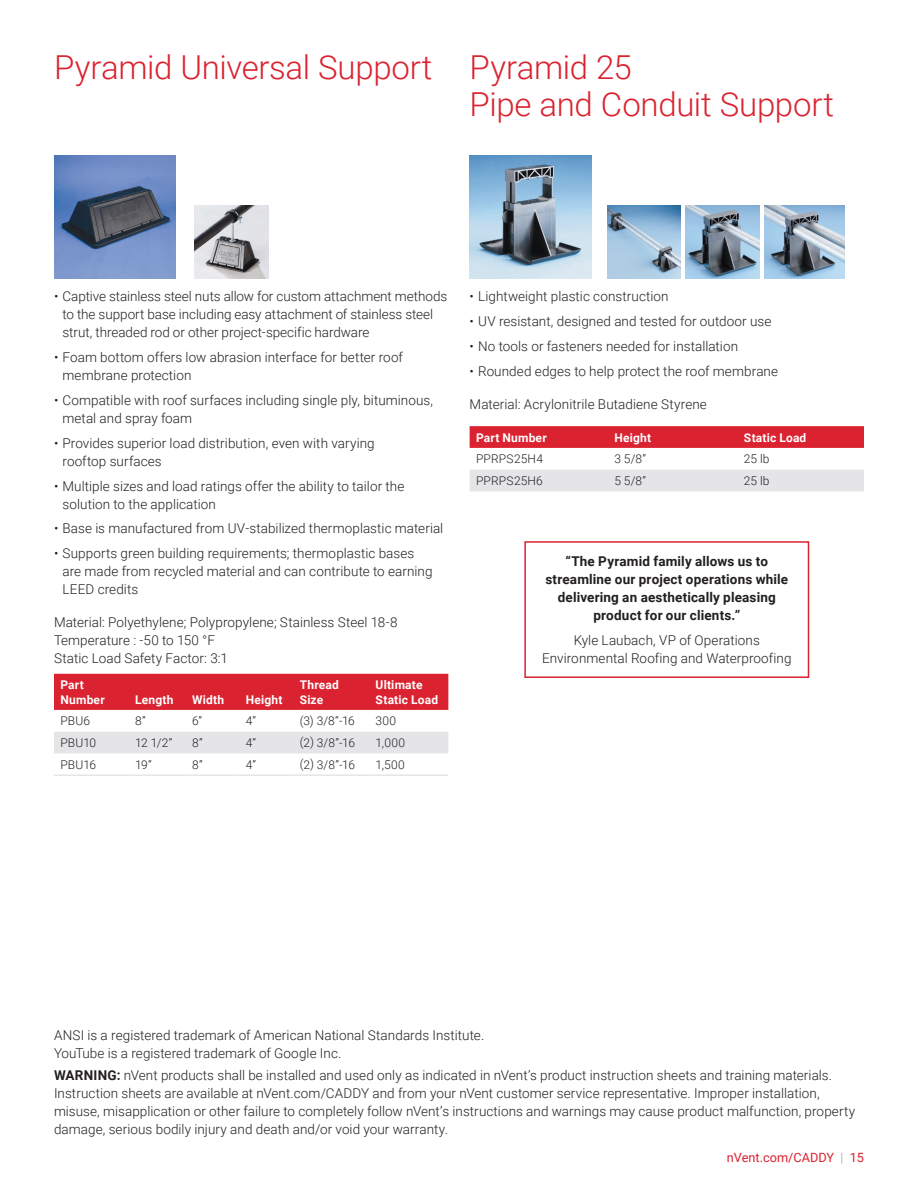
<style>
.page{position:relative;width:918px;height:1188px;background:#fff}
.page>*{position:absolute;margin:0;border:0;box-sizing:border-box;transform-origin:0 0}
.t1{font:300 33px/37.5px "Roboto";letter-spacing:-.01em;color:#db2230}
.t2{font:300 13.5px/18px "Roboto";letter-spacing:.005em;color:#231f20}
.t3{font:700 13.5px/18px "Roboto";letter-spacing:.015em;color:#231f20;text-align:center}
.t4{font:12.75px "Roboto";color:#db2230}
.t5{font:300 12px "Roboto";letter-spacing:.015em;color:#231f20}
.t6{font:700 12px/14.4px "Roboto";letter-spacing:.015em;color:#fff}
.s1{font-weight:700}
.s2{font-weight:300;color:#8f959e}
</style>
<div class="page">
<div style="left:524px;top:541px;width:285px;height:137px;background:#fff;border:2px solid #db2230"></div>
<img style="left:54px;top:155px;width:122px;height:124px">
<div style="left:54px;top:674px;width:394px;height:36px;background:#db2230"></div>
<div style="left:54px;top:732px;width:394px;height:21px;background:#e5e5e8"></div>
<hr style="left:54px;top:774px;width:75px;height:2px;background:#e5e5e8">
<hr style="left:129px;top:774px;width:57px;height:2px;background:#e5e5e8">
<hr style="left:186px;top:774px;width:53px;height:2px;background:#e5e5e8">
<hr style="left:239px;top:774px;width:54px;height:2px;background:#e5e5e8">
<hr style="left:293px;top:774px;width:76px;height:2px;background:#e5e5e8">
<hr style="left:369px;top:774px;width:79px;height:2px;background:#e5e5e8">
<img style="left:195px;top:205px;width:73px;height:74px">
<img style="left:470px;top:155px;width:121px;height:124px">
<svg style="left:470px;top:426px;width:394px;height:22px;background:#db2432"></svg>
<div style="left:470px;top:470px;width:394px;height:21px;background:#e5e5e8"></div>
<img style="left:607px;top:205px;width:74px;height:74px">
<img style="left:686px;top:205px;width:73px;height:74px">
<img style="left:764px;top:205px;width:81px;height:74px">
<h1 class="t1" style="left:470px;top:47px;width:366px;text-indent:-416px">Pyramid Universal Support Pyramid 25<br>Pipe and Conduit Support</h1>
<p class="t2" style="left:63px;top:287px;width:386px;text-indent:-9px">• Captive stainless steel nuts allow for custom attachment methods to the support base including easy attachment of stainless steel strut, threaded rod or other project-specific hardware</p>
<p class="t2" style="left:63px;top:348px;width:342px;text-indent:-9px">• Foam bottom offers low abrasion interface for better roof membrane protection</p>
<p class="t2" style="left:63px;top:391px;width:372px;text-indent:-9px">• Compatible with roof surfaces including single ply, bituminous, metal and spray foam</p>
<p class="t2" style="left:63px;top:433px;width:314px;text-indent:-9px">• Provides superior load distribution, even with varying rooftop surfaces</p>
<p class="t2" style="left:63px;top:476px;width:343px;text-indent:-9px">• Multiple sizes and load ratings offer the ability to tailor the solution to the application</p>
<p class="t2" style="left:54px;top:519px;width:391px">• Base is manufactured from UV-stabilized thermoplastic material</p>
<p class="t2" style="left:63px;top:544px;width:372px;text-indent:-9px">• Supports green building requirements; thermoplastic bases are made from recycled material and can contribute to earning<br>LEED credits</p>
<p class="t2" style="left:54px;top:613px;width:345px">Material: Polyethylene; Polypropylene; Stainless Steel 18-8<br>Temperature : -50 to 150 °F<br>Static Load Safety Factor: 3:1</p>
<p class="t6" style="left:60px;top:677px;width:46px">Part<br>Number</p>
<p class="t6" style="left:300px;top:677px;width:41px">Thread<br>Size</p>
<p class="t6" style="left:376px;top:677px;width:64px">Ultimate<br>Static Load</p>
<p class="t6" style="left:135px;top:692px;width:40px">Length</p>
<p class="t6" style="left:192px;top:692px;width:34px">Width</p>
<p class="t6" style="left:246px;top:692px;width:38px">Height</p>
<p class="t5" style="left:60px;top:713px;width:31px">PBU6</p>
<p class="t5" style="left:135px;top:713px;width:12px">8”</p>
<p class="t5" style="left:192px;top:713px;width:11px">6”</p>
<p class="t5" style="left:246px;top:713px;width:12px">4”</p>
<p class="t5" style="left:300px;top:713px;width:57px">(3) 3/8”-16</p>
<p class="t5" style="left:376px;top:713px;width:22px">300</p>
<p class="t5" style="left:60px;top:734px;width:37px">PBU10</p>
<p class="t5" style="left:135px;top:734px;width:39px">12 1/2”</p>
<p class="t5" style="left:192px;top:734px;width:12px">8”</p>
<p class="t5" style="left:246px;top:734px;width:12px">4”</p>
<p class="t5" style="left:300px;top:734px;width:57px">(2) 3/8”-16</p>
<p class="t5" style="left:376px;top:734px;width:31px">1,000</p>
<p class="t5" style="left:60px;top:756px;width:37px">PBU16</p>
<p class="t5" style="left:135px;top:756px;width:18px">19”</p>
<p class="t5" style="left:192px;top:756px;width:12px">8”</p>
<p class="t5" style="left:246px;top:756px;width:12px">4”</p>
<p class="t5" style="left:300px;top:756px;width:57px">(2) 3/8”-16</p>
<p class="t5" style="left:376px;top:756px;width:31px">1,500</p>
<p class="t2" style="left:470px;top:287px;width:201px">• Lightweight plastic construction</p>
<p class="t2" style="left:470px;top:312px;width:303px">• UV resistant, designed and tested for outdoor use</p>
<p class="t2" style="left:470px;top:337px;width:270px">• No tools or fasteners needed for installation</p>
<p class="t2" style="left:470px;top:361px;width:310px">• Rounded edges to help protect the roof membrane</p>
<p class="t2" style="left:470px;top:395px;width:239px">Material: Acrylonitrile Butadiene Styrene</p>
<p class="t6" style="left:476px;top:430px;width:72px">Part Number</p>
<p class="t6" style="left:614px;top:430px;width:38px">Height</p>
<p class="t6" style="left:744px;top:430px;width:64px">Static Load</p>
<p class="t5" style="left:476px;top:451px;width:68px">PPRPS25H4</p>
<p class="t5" style="left:614px;top:451px;width:33px">3 5/8”</p>
<p class="t5" style="left:744px;top:451px;width:27px">25 lb</p>
<p class="t5" style="left:476px;top:472px;width:68px">PPRPS25H6</p>
<p class="t5" style="left:614px;top:472px;width:33px">5 5/8”</p>
<p class="t5" style="left:744px;top:472px;width:27px">25 lb</p>
<p class="t3" style="left:545px;top:552px;width:244px">“The Pyramid family allows us to streamline our project operations while delivering an aesthetically pleasing product for our clients.”</p>
<p class="t2" style="left:542px;top:631px;width:251px;text-align:center">Kyle Laubach, VP of Operations<br>Environmental Roofing and Waterproofing</p>
<p class="t2" style="left:54px;top:1025px;width:432px">ANSI is a registered trademark of American National Standards Institute.<br>YouTube is a registered trademark of Google Inc.</p>
<p class="t2" style="left:54px;top:1066px;width:803px"><span class="s1">WARNING:</span> nVent products shall be installed and used only as indicated in nVent’s product instruction sheets and training materials.<br>Instruction sheets are available at nVent.com/CADDY and from your nVent customer service representative. Improper installation, misuse, misapplication or other failure to completely follow nVent’s instructions and warnings may cause product malfunction, property damage, serious bodily injury and death and/or void your warranty.</p>
<p class="t4" style="left:727px;top:1148px;width:139px">nVent.com/CADDY <span class="s2">|</span> 15</p>
</div>
